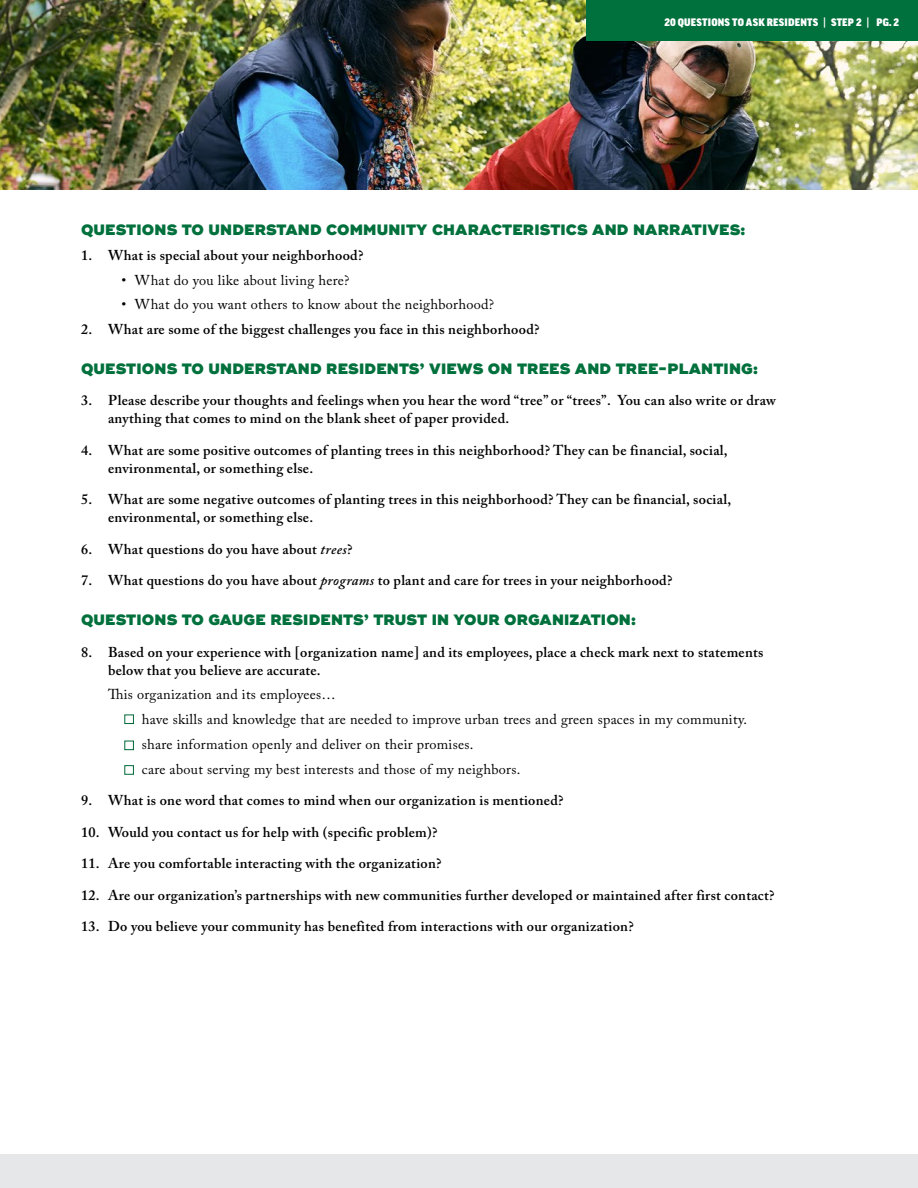
<style>
.page{position:relative;width:918px;height:1188px;background:#fff}
.page>*{position:absolute;margin:0;border:0;box-sizing:border-box;transform-origin:0 0}
.t1{font:900 15px "Ridley Grotesk";letter-spacing:.01em;color:#00703c}
.t2{font:600 14.25px/18px "Adobe Caslon Pro";letter-spacing:.02em;color:#000}
.t3{font:14.25px/24.8px "Adobe Caslon Pro";letter-spacing:.02em;color:#000}
.t4{font:900 10.5px "Good Pro";letter-spacing:.02em;color:#fff}
.s1{font-weight:500}
.s2{font-style:italic}
</style>
<div class="page">
<img style="left:0;top:0;width:918px;height:190px">
<div style="left:586px;top:0;width:332px;height:40px;background:#00703c"></div>
<div style="left:0;top:1155px;width:918px;height:33px;background:#e6e7e8"></div>
<div style="left:124px;top:715px;width:10px;height:9px;border:1px solid #006937"></div>
<div style="left:124px;top:741px;width:10px;height:9px;border:1px solid #006937"></div>
<div style="left:124px;top:765px;width:10px;height:10px;border:1px solid #006937"></div>
<p class="t4" style="left:664px;top:16px;width:236px">20 QUESTIONS TO ASK RESIDENTS <span class="s1">|</span> STEP 2 <span class="s1">|</span> PG. 2</p>
<p class="t1" style="left:81px;top:220px;width:666px">QUESTIONS TO UNDERSTAND COMMUNITY CHARACTERISTICS AND NARRATIVES:</p>
<p class="t2" style="left:81px;top:246px;width:284px">1. What is special about your neighborhood?</p>
<p class="t3" style="left:121px;top:267px;width:229px">• What do you like about living here?</p>
<p class="t3" style="left:121px;top:292px;width:374px">• What do you want others to know about the neighborhood?</p>
<p class="t2" style="left:81px;top:320px;width:460px">2. What are some of the biggest challenges you face in this neighborhood?</p>
<p class="t1" style="left:81px;top:359px;width:678px">QUESTIONS TO UNDERSTAND RESIDENTS’ VIEWS ON TREES AND TREE-PLANTING:</p>
<p class="t2" style="left:108px;top:391px;width:669px;text-indent:-27px">3. Please describe your thoughts and feelings when you hear the word “tree” or “trees”. You can also write or draw anything that comes to mind on the blank sheet of paper provided.</p>
<p class="t2" style="left:108px;top:441px;width:621px;text-indent:-27px">4. What are some positive outcomes of planting trees in this neighborhood? They can be financial, social, environmental, or something else.</p>
<p class="t2" style="left:108px;top:490px;width:625px;text-indent:-27px">5. What are some negative outcomes of planting trees in this neighborhood? They can be financial, social, environmental, or something else.</p>
<p class="t2" style="left:81px;top:540px;width:273px">6. What questions do you have about <span class="s2">trees</span>?</p>
<p class="t2" style="left:81px;top:571px;width:593px">7. What questions do you have about <span class="s2">programs</span> to plant and care for trees in your neighborhood?</p>
<p class="t1" style="left:81px;top:610px;width:556px">QUESTIONS TO GAUGE RESIDENTS’ TRUST IN YOUR ORGANIZATION:</p>
<p class="t2" style="left:108px;top:643px;width:657px;text-indent:-27px">8. Based on your experience with [organization name] and its employees, place a check mark next to statements below that you believe are accurate.</p>
<p class="t3" style="left:142px;top:682px;width:607px;text-indent:-34px">This organization and its employees…<br>have skills and knowledge that are needed to improve urban trees and green spaces in my community. share information openly and deliver on their promises.<br>care about serving my best interests and those of my neighbors.</p>
<p class="t2" style="left:81px;top:791px;width:484px">9. What is one word that comes to mind when our organization is mentioned?</p>
<p class="t2" style="left:81px;top:823px;width:358px">10. Would you contact us for help with (specific problem)?</p>
<p class="t2" style="left:81px;top:854px;width:362px">11. Are you comfortable interacting with the organization?</p>
<p class="t2" style="left:81px;top:886px;width:695px">12. Are our organization’s partnerships with new communities further developed or maintained after first contact?</p>
<p class="t2" style="left:81px;top:917px;width:554px">13. Do you believe your community has benefited from interactions with our organization?</p>
</div>
